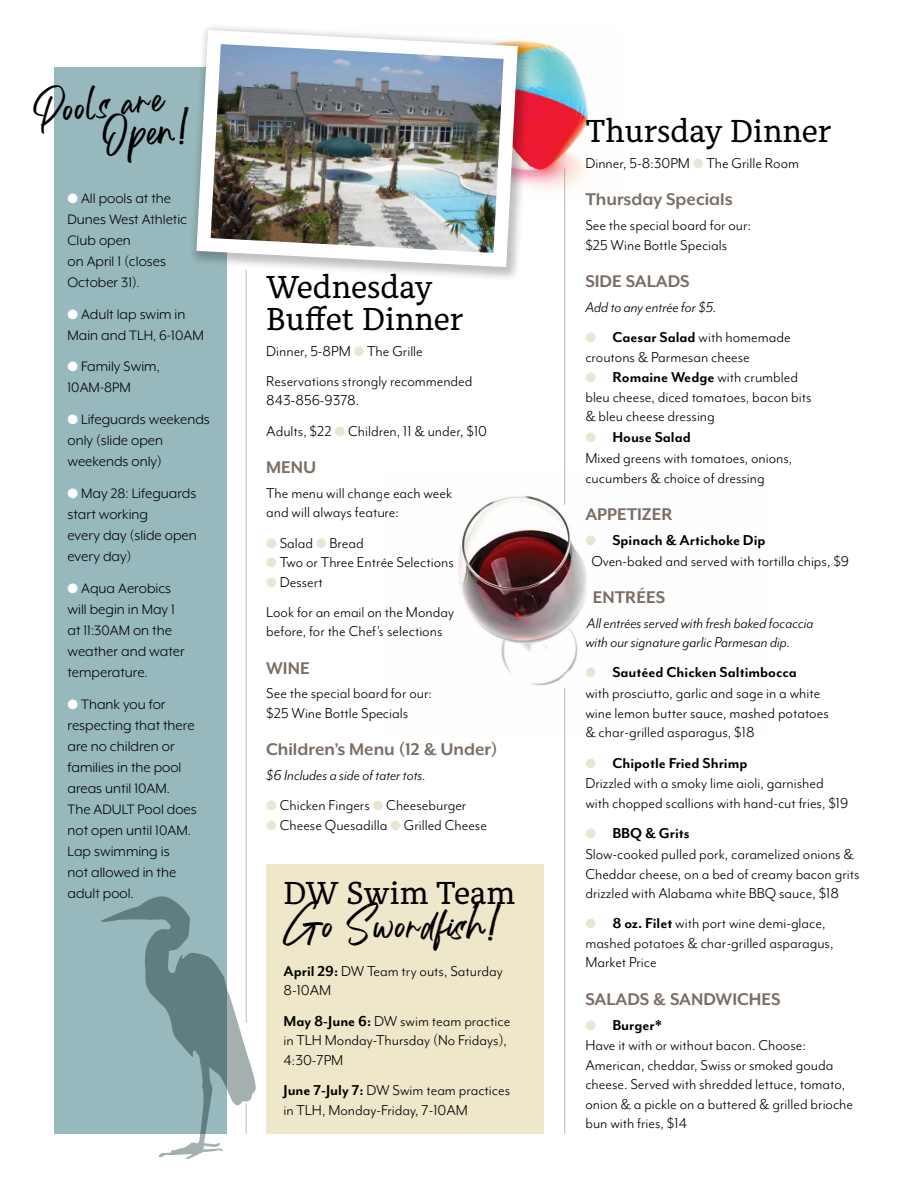
<style>
.page{position:relative;width:918px;height:1188px;background:#fff}
.page>*{position:absolute;margin:0;border:0;box-sizing:border-box;transform-origin:0 0}
.t1{font:31.5px/31.5px "Alkes";color:#000}
.t2{font:27px/32.4px "Costa Rica";color:#000}
.t3{font:700 19.5px "Mr Eaves XL Mod OT";color:#7a6e66}
.t4{font:16.5px/19.5px "Mr Eaves Mod OT";color:#000}
.t5{font:italic 16.5px/19.5px "Mr Eaves Mod OT";color:#000}
.t6{font:15.75px/21px "Mr Eaves XL Mod OT";color:#000}
.s1{color:#fff}
.s2{color:#ebe6d3}
.s3{font-weight:700}
</style>
<div class="page">
<img style="left:532px;top:41px;width:56px;height:162px">
<hr style="left:564px;top:168px;width:1px;height:337px;background:#7a6e66">
<hr style="left:246px;top:270px;width:1px;height:753px;background:#7a6e66">
<div style="left:54px;top:68px;width:172px;height:1066px;background:#97b8bd"></div>
<div style="left:267px;top:864px;width:277px;height:270px;background:#efe7ca"></div>
<img style="left:458px;top:469px;width:130px;height:265px">
<svg style="left:101px;top:895px;width:155px;height:264px"></svg>
<hr style="left:246px;top:1104px;width:1px;height:30px;background:#7a6e66">
<div style="left:189px;top:23px;width:343px;height:259px;background:#000;opacity:.25"></div>
<img style="left:189px;top:23px;width:336px;height:251px">
<hr style="left:564px;top:688px;width:1px;height:446px;background:#7a6e66">
<h2 class="t2" style="left:99px;top:97px;width:91px;text-indent:-67px;rotate:-6deg">Pools are<br>Open!</h2>
<p class="t6" style="left:67px;top:188px;width:121px"><span class="s1">●</span> All pools at the<br>Dunes West Athletic<br>Club open<br>on April 1 (closes<br>October 31).</p>
<p class="t6" style="left:67px;top:303px;width:138px"><span class="s1">●</span> Adult lap swim in<br>Main and TLH, 6-10AM</p>
<p class="t6" style="left:67px;top:356px;width:94px"><span class="s1">●</span> Family Swim,<br>10AM-8PM</p>
<p class="t6" style="left:67px;top:409px;width:144px"><span class="s1">●</span> Lifeguards weekends only (slide open weekends only)</p>
<p class="t6" style="left:67px;top:483px;width:131px"><span class="s1">●</span> May 28: Lifeguards start working<br>every day (slide open every day)</p>
<p class="t6" style="left:67px;top:578px;width:119px"><span class="s1">●</span> Aqua Aerobics will begin in May 1 at 11:30AM on the weather and water temperature.</p>
<p class="t6" style="left:67px;top:693px;width:131px"><span class="s1">●</span> Thank you for respecting that there are no children or families in the pool areas until 10AM.<br>The ADULT Pool does not open until 10AM.<br>Lap swimming is<br>not allowed in the adult pool.</p>
<h1 class="t1" style="left:266px;top:271px;width:199px">Wednesday<br>Buffet Dinner</h1>
<p class="t4" style="left:266px;top:336px;width:208px;line-height:30.3px">Dinner, 5-8PM <span class="s2">●</span> The Grille<br>Reservations strongly recommended</p>
<p class="t4" style="left:266px;top:386px;width:222px;line-height:30.3px">843-856-9378.<br>Adults, $22 <span class="s2">●</span> Children, 11 &amp; under, $10</p>
<p class="t3" style="left:266px;top:457px;width:52px">MENU</p>
<p class="t4" style="left:266px;top:483px;width:188px">The menu will change each week and will always feature:</p>
<p class="t4" style="left:266px;top:533px;width:99px"><span class="s2">●</span> Salad <span class="s2">●</span> Bread</p>
<p class="t4" style="left:266px;top:553px;width:189px"><span class="s2">●</span> Two or Three Entrée Selections</p>
<p class="t4" style="left:266px;top:567px;width:189px;line-height:30.3px"><span class="s2">●</span> Dessert<br>Look for an email on the Monday</p>
<p class="t4" style="left:266px;top:622px;width:178px">before, for the Chef’s selections</p>
<p class="t3" style="left:266px;top:658px;width:45px">WINE</p>
<p class="t4" style="left:266px;top:684px;width:167px">See the special board for our: $25 Wine Bottle Specials</p>
<p class="t3" style="left:266px;top:740px;width:233px">Children’s Menu (12 &amp; Under)</p>
<p class="t5" style="left:266px;top:766px;width:161px">$6 Includes a side of tater tots.</p>
<p class="t4" style="left:266px;top:796px;width:202px"><span class="s2">●</span> Chicken Fingers <span class="s2">●</span> Cheeseburger</p>
<p class="t4" style="left:266px;top:815px;width:222px"><span class="s2">●</span> Cheese Quesadilla <span class="s2">●</span> Grilled Cheese</p>
<h1 class="t1" style="left:284px;top:877px;width:233px">DW Swim Team</h1>
<h2 class="t2" style="left:284px;top:917px;width:221px">Go Swordfish!</h2>
<p class="t4" style="left:284px;top:961px;width:221px"><span class="s3">April 29:</span> DW Team try outs, Saturday<br>8-10AM</p>
<p class="t4" style="left:284px;top:1011px;width:228px"><span class="s3">May 8-June 6:</span> DW swim team practice in TLH Monday-Thursday (No Fridays),<br>4:30-7PM</p>
<p class="t4" style="left:284px;top:1081px;width:228px"><span class="s3">June 7-July 7:</span> DW Swim team practices in TLH, Monday-Friday, 7-10AM</p>
<h1 class="t1" style="left:585px;top:115px;width:247px">Thursday Dinner</h1>
<p class="t4" style="left:585px;top:154px;width:215px">Dinner, 5-8:30PM <span class="s2">●</span> The Grille Room</p>
<p class="t3" style="left:585px;top:190px;width:149px">Thursday Specials</p>
<p class="t4" style="left:585px;top:216px;width:167px">See the special board for our: $25 Wine Bottle Specials</p>
<p class="t3" style="left:585px;top:271px;width:106px">SIDE SALADS</p>
<p class="t5" style="left:585px;top:297px;width:133px">Add to any entrée for $5.</p>
<p class="t4" style="left:585px;top:328px;width:207px"><span class="s2">●</span> <span class="s3">Caesar Salad</span> with homemade croutons &amp; Parmesan cheese</p>
<p class="t4" style="left:585px;top:368px;width:228px"><span class="s2">●</span> <span class="s3">Romaine Wedge</span> with crumbled bleu cheese, diced tomatoes, bacon bits &amp; bleu cheese dressing</p>
<p class="t4" style="left:585px;top:427px;width:209px;line-height:20.2px"><span class="s2">●</span> <span class="s3">House Salad<br></span>Mixed greens with tomatoes, onions, cucumbers &amp; choice of dressing</p>
<p class="t3" style="left:585px;top:504px;width:89px">APPETIZER</p>
<p class="t4" style="left:591px;top:530px;width:259px;line-height:20.9px;text-indent:-6px"><span class="s2">●</span> <span class="s3">Spinach &amp; Artichoke Dip<br></span>Oven-baked and served with tortilla chips, $9</p>
<p class="t3" style="left:593px;top:587px;width:74px">ENTRÉES</p>
<p class="t5" style="left:585px;top:613px;width:230px">All entrées served with fresh baked focaccia with our signature garlic Parmesan dip.</p>
<p class="t4" style="left:585px;top:663px;width:245px;line-height:20px"><span class="s2">●</span> <span class="s3">Sautéed Chicken Saltimbocca<br></span>with prosciutto, garlic and sage in a white wine lemon butter sauce, mashed potatoes &amp; char-grilled asparagus, $18</p>
<p class="t4" style="left:585px;top:753px;width:265px;line-height:20.2px"><span class="s2">●</span> <span class="s3">Chipotle Fried Shrimp<br></span>Drizzled with a smoky lime aioli, garnished with chopped scallions with hand-cut fries, $19</p>
<p class="t4" style="left:585px;top:824px;width:276px;line-height:20px"><span class="s2">●</span> <span class="s3">BBQ &amp; Grits<br></span>Slow-cooked pulled pork, caramelized onions &amp; Cheddar cheese, on a bed of creamy bacon grits drizzled with Alabama white BBQ sauce, $18</p>
<p class="t4" style="left:585px;top:914px;width:250px"><span class="s2">●</span> <span class="s3">8 oz. Filet</span> with port wine demi-glace, mashed potatoes &amp; char-grilled asparagus,<br>Market Price</p>
<p class="t3" style="left:585px;top:989px;width:197px">SALADS &amp; SANDWICHES</p>
<p class="t4" style="left:585px;top:1015px;width:269px"><span class="s2">●</span> <span class="s3">Burger*<br></span>Have it with or without bacon. Choose:<br>American, cheddar, Swiss or smoked gouda cheese. Served with shredded lettuce, tomato, onion &amp; a pickle on a buttered &amp; grilled brioche bun with fries, $14</p>
</div>
